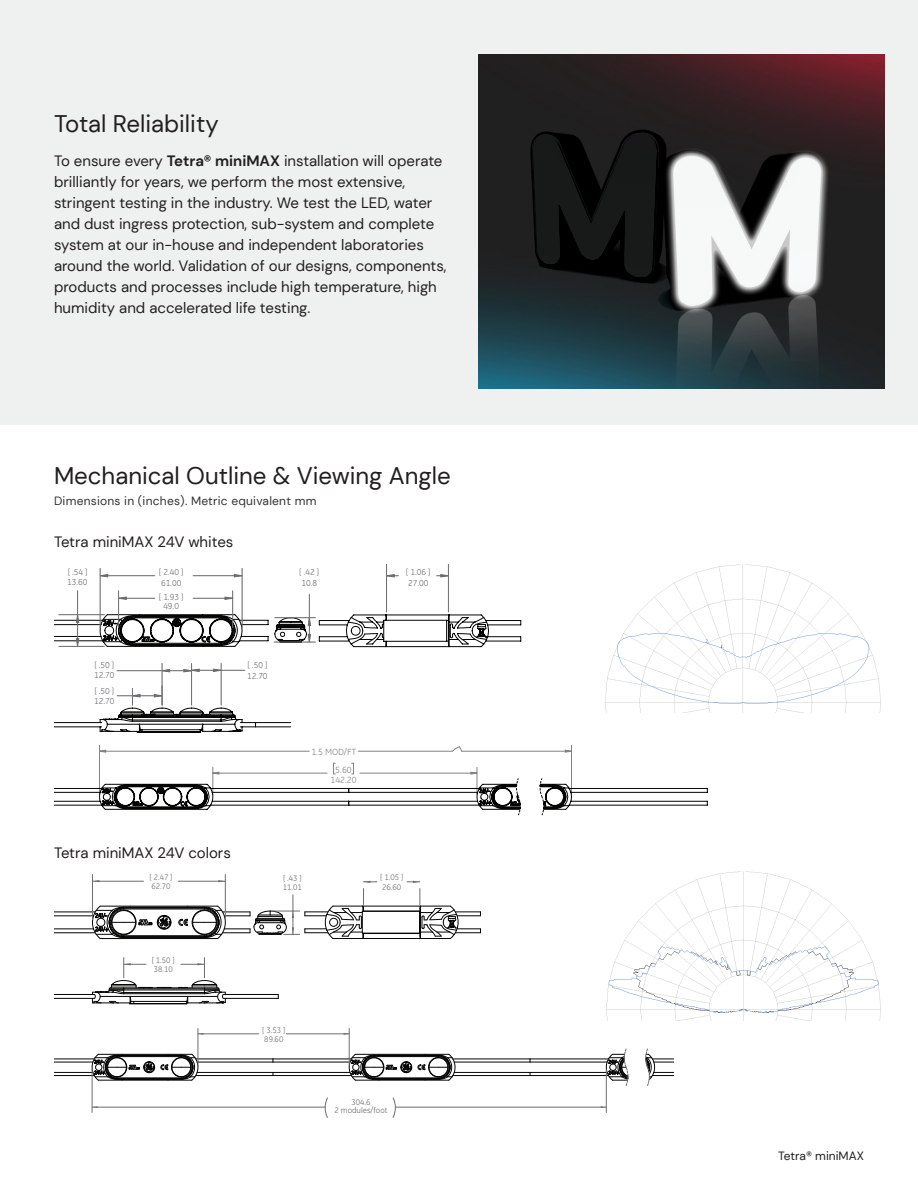
<style>
.page{position:relative;width:918px;height:1188px;background:#fff}
.page>*{position:absolute;margin:0;border:0;box-sizing:border-box;transform-origin:0 0}
.t1{font:24px "DM Sans";color:#231f20}
.t2{font:15px/21px "DM Sans";color:#231f20}
.t3{font:12px "DM Sans";letter-spacing:.02em;color:#323333}
.t4{font:12px "DM Sans";color:#1f2020}
.t5{font:9.15px/10.4px "GE Inspira";color:#818282;text-align:center}
.t6{font:8.85px/10.5px "GE Inspira";color:#6c6d70}
.t7{font:8.7px "GE Inspira";color:#6c6d70}
.t8{font:8.25px/9.4px "GE Inspira";color:#6c6d70}
.s1{font-weight:700}
.s2{font-size:8.85px}
</style>
<div class="page">
<div style="left:0;top:0;width:918px;height:424px;background:#eff1f0"></div>
<img style="left:478px;top:54px;width:406px;height:334px">
<img style="left:507px;top:115px;width:366px;height:273px">
<hr style="left:224px;top:994px;width:54px;height:1px;background:#050504">
<hr style="left:224px;top:998px;width:54px;height:1px;background:#050504">
<hr style="left:54px;top:994px;width:40px;height:1px;background:#050504">
<hr style="left:54px;top:998px;width:40px;height:1px;background:#050504">
<hr style="left:124px;top:989px;width:80px;height:1px;background:#050504">
<hr style="left:124px;top:990px;width:80px;height:1px;background:#050504">
<hr style="left:124px;top:988px;width:80px;height:1px;background:#050504">
<hr style="left:130px;top:1004px;width:57px;height:1px;background:#050504">
<hr style="left:134px;top:1003px;width:53px;height:1px;background:#050504">
<hr style="left:124px;top:993px;width:80px;height:1px;background:#050504">
<hr style="left:130px;top:996px;width:58px;height:1px;background:#050504">
<hr style="left:131px;top:1001px;width:56px;height:1px;background:#050504">
<hr style="left:124px;top:992px;width:80px;height:1px;background:#050504">
<hr style="left:363px;top:938px;width:58px;height:1px;background:#050504">
<hr style="left:364px;top:933px;width:56px;height:1px;background:#050504">
<hr style="left:364px;top:911px;width:56px;height:1px;background:#050504">
<hr style="left:363px;top:906px;width:58px;height:1px;background:#050504">
<hr style="left:54px;top:912px;width:41px;height:1px;background:#050504">
<hr style="left:54px;top:916px;width:40px;height:1px;background:#050504">
<hr style="left:54px;top:929px;width:40px;height:1px;background:#050504">
<hr style="left:54px;top:932px;width:41px;height:1px;background:#050504">
<hr style="left:124px;top:935px;width:80px;height:1px;background:#050504">
<hr style="left:124px;top:909px;width:80px;height:1px;background:#050504">
<hr style="left:124px;top:936px;width:80px;height:1px;background:#050504">
<hr style="left:124px;top:908px;width:80px;height:1px;background:#050504">
<hr style="left:124px;top:907px;width:80px;height:1px;background:#050504">
<hr style="left:130px;top:906px;width:58px;height:1px;background:#050504">
<hr style="left:124px;top:937px;width:80px;height:1px;background:#050504">
<hr style="left:130px;top:938px;width:58px;height:1px;background:#050504">
<svg style="left:91px;top:905px;width:81px;height:34px"></svg>
<div style="left:97px;top:918px;width:8px;height:9px;border:1px solid #050504;border-radius:50%"></div>
<hr style="left:196px;top:1059px;width:77px;height:1px;background:#050504">
<hr style="left:197px;top:1062px;width:76px;height:1px;background:#050504">
<hr style="left:197px;top:1072px;width:76px;height:1px;background:#050504">
<hr style="left:196px;top:1075px;width:77px;height:1px;background:#050504">
<hr style="left:54px;top:1059px;width:40px;height:1px;background:#050504">
<hr style="left:54px;top:1062px;width:39px;height:1px;background:#050504">
<hr style="left:54px;top:1072px;width:39px;height:1px;background:#050504">
<hr style="left:54px;top:1075px;width:40px;height:1px;background:#050504">
<hr style="left:453px;top:1059px;width:77px;height:1px;background:#050504">
<hr style="left:454px;top:1062px;width:76px;height:1px;background:#050504">
<hr style="left:454px;top:1072px;width:76px;height:1px;background:#050504">
<hr style="left:453px;top:1075px;width:77px;height:1px;background:#050504">
<hr style="left:273px;top:1059px;width:78px;height:1px;background:#050504">
<hr style="left:273px;top:1062px;width:77px;height:1px;background:#050504">
<hr style="left:273px;top:1072px;width:77px;height:1px;background:#050504">
<hr style="left:273px;top:1075px;width:78px;height:1px;background:#050504">
<hr style="left:530px;top:1059px;width:79px;height:1px;background:#050504">
<hr style="left:530px;top:1062px;width:77px;height:1px;background:#050504">
<hr style="left:530px;top:1072px;width:77px;height:1px;background:#050504">
<hr style="left:530px;top:1075px;width:79px;height:1px;background:#050504">
<svg style="left:91px;top:1053px;width:108px;height:28px"></svg>
<div style="left:95px;top:1064px;width:7px;height:7px;border:1px solid #050504;border-radius:50%"></div>
<svg style="left:348px;top:1053px;width:108px;height:28px"></svg>
<div style="left:352px;top:1064px;width:7px;height:7px;border:1px solid #050504;border-radius:50%"></div>
<svg style="left:419px;top:889px;width:62px;height:50px"></svg>
<hr style="left:92px;top:874px;width:1px;height:46px;background:#6c6d70">
<hr style="left:225px;top:874px;width:1px;height:46px;background:#6c6d70">
<hr style="left:92px;top:881px;width:52px;height:1px;background:#6c6d70">
<hr style="left:178px;top:881px;width:47px;height:1px;background:#6c6d70">
<hr style="left:198px;top:1028px;width:1px;height:37px;background:#6c6d70">
<hr style="left:349px;top:1028px;width:1px;height:37px;background:#6c6d70">
<hr style="left:198px;top:1034px;width:61px;height:1px;background:#6c6d70">
<hr style="left:286px;top:1034px;width:63px;height:1px;background:#6c6d70">
<svg style="left:324px;top:1098px;width:4px;height:20px"></svg>
<svg style="left:393px;top:1098px;width:3px;height:20px"></svg>
<hr style="left:92px;top:1069px;width:1px;height:43px;background:#6c6d70">
<hr style="left:606px;top:1069px;width:1px;height:43px;background:#6c6d70">
<hr style="left:92px;top:1107px;width:233px;height:1px;background:#6c6d70">
<hr style="left:395px;top:1107px;width:211px;height:1px;background:#6c6d70">
<svg style="left:605px;top:1049px;width:24px;height:37px"></svg>
<svg style="left:645px;top:1049px;width:29px;height:37px"></svg>
<svg style="left:92px;top:958px;width:80px;height:47px"></svg>
<svg style="left:178px;top:958px;width:48px;height:47px"></svg>
<svg style="left:178px;top:889px;width:186px;height:50px"></svg>
<svg style="left:364px;top:881px;width:13px;height:2px"></svg>
<svg style="left:407px;top:881px;width:13px;height:2px"></svg>
<svg style="left:198px;top:1033px;width:6px;height:2px"></svg>
<svg style="left:319px;top:614px;width:202px;height:34px"></svg>
<svg style="left:234px;top:574px;width:8px;height:3px"></svg>
<svg style="left:101px;top:574px;width:7px;height:3px"></svg>
<svg style="left:163px;top:669px;width:7px;height:3px"></svg>
<svg style="left:437px;top:574px;width:11px;height:3px"></svg>
<svg style="left:387px;top:574px;width:11px;height:3px"></svg>
<hr style="left:448px;top:564px;width:1px;height:48px;background:#6c6d70">
<hr style="left:386px;top:564px;width:1px;height:48px;background:#6c6d70">
<hr style="left:193px;top:575px;width:49px;height:1px;background:#6c6d70">
<hr style="left:100px;top:575px;width:55px;height:1px;background:#6c6d70">
<hr style="left:242px;top:568px;width:1px;height:60px;background:#6c6d70">
<hr style="left:100px;top:568px;width:1px;height:60px;background:#6c6d70">
<svg style="left:54px;top:591px;width:257px;height:56px"></svg>
<hr style="left:275px;top:617px;width:40px;height:1px;background:#6c6d70">
<hr style="left:274px;top:642px;width:41px;height:1px;background:#6c6d70">
<hr style="left:117px;top:670px;width:45px;height:1px;background:#6c6d70">
<hr style="left:162px;top:670px;width:30px;height:1px;background:#6c6d70">
<hr style="left:162px;top:663px;width:1px;height:42px;background:#6c6d70">
<hr style="left:191px;top:663px;width:1px;height:42px;background:#6c6d70">
<svg style="left:54px;top:686px;width:237px;height:47px"></svg>
<svg style="left:184px;top:669px;width:61px;height:3px"></svg>
<hr style="left:221px;top:663px;width:1px;height:42px;background:#6c6d70">
<hr style="left:358px;top:751px;width:95px;height:1px;background:#818282">
<svg style="left:452px;top:746px;width:10px;height:6px"></svg>
<hr style="left:462px;top:751px;width:109px;height:1px;background:#818282">
<hr style="left:100px;top:751px;width:209px;height:1px;background:#818282">
<hr style="left:571px;top:745px;width:1px;height:50px;background:#818282">
<hr style="left:99px;top:745px;width:1px;height:50px;background:#818282">
<svg style="left:54px;top:763px;width:654px;height:53px"></svg>
<img style="left:605px;top:564px;width:276px;height:148px">
<img style="left:606px;top:871px;width:275px;height:149px">
<h1 class="t1" style="left:54px;top:109px;width:166px">Total Reliability</h1>
<p class="t2" style="left:54px;top:151px;width:394px">To ensure every <span class="s1">Tetra® miniMAX</span> installation will operate brilliantly for years, we perform the most extensive, stringent testing in the industry. We test the LED, water and dust ingress protection, sub-system and complete system at our in-house and independent laboratories around the world. Validation of our designs, components, products and processes include high temperature, high humidity and accelerated life testing.</p>
<h1 class="t1" style="left:54px;top:461px;width:398px">Mechanical Outline &amp; Viewing Angle</h1>
<p class="t3" style="left:54px;top:494px;width:264px">Dimensions in (inches). Metric equivalent mm</p>
<p class="t2" style="left:54px;top:531px;width:181px">Tetra miniMAX 24V whites</p>
<p class="t7" style="left:68px;top:567px;width:21px"><span class="s2">[</span> .54 <span class="s2">]</span></p>
<p class="t6" style="left:67px;top:577px;width:22px">13.60</p>
<p class="t6" style="left:159px;top:567px;width:26px">[ 2.40 ]<br>61.00</p>
<p class="t6" style="left:159px;top:592px;width:26px;line-height:9.3px;text-align:center">[ 1.93 ]<br>49.0</p>
<p class="t7" style="left:94px;top:660px;width:21px"><span class="s2">[</span> .50 <span class="s2">]</span></p>
<p class="t6" style="left:94px;top:670px;width:22px">12.70</p>
<p class="t7" style="left:94px;top:686px;width:21px"><span class="s2">[</span> .50 <span class="s2">]</span></p>
<p class="t6" style="left:94px;top:696px;width:22px">12.70</p>
<p class="t7" style="left:248px;top:660px;width:21px"><span class="s2">[</span> .50 <span class="s2">]</span></p>
<p class="t6" style="left:247px;top:671px;width:22px">12.70</p>
<p class="t7" style="left:299px;top:567px;width:21px"><span class="s2">[</span> .42 <span class="s2">]</span></p>
<p class="t6" style="left:301px;top:578px;width:17px">10.8</p>
<p class="t5" style="left:311px;top:747px;width:46px">1.5 MOD/FT</p>
<p class="t5" style="left:330px;top:764px;width:28px">5.60<br>142.20</p>
<p class="t6" style="left:406px;top:567px;width:26px">[ 1.06 ]<br>27.00</p>
<p class="t2" style="left:54px;top:842px;width:178px">Tetra miniMAX 24V colors</p>
<p class="t8" style="left:150px;top:872px;width:25px">[ 2.47 ]<br>62.70</p>
<p class="t8" style="left:283px;top:873px;width:21px">[ .43 ]<br>11.01</p>
<p class="t8" style="left:380px;top:873px;width:25px">[ 1.05 ]<br>26.60</p>
<p class="t8" style="left:152px;top:955px;width:25px">[ 1.50 ]<br>38.10</p>
<p class="t8" style="left:262px;top:1025px;width:25px">[ 3.53 ]<br>89.60</p>
<p class="t8" style="left:335px;top:1098px;width:54px;line-height:8.6px;text-align:center">304.6<br>2 modules/foot</p>
<p class="t4" style="left:778px;top:1148px;width:87px">Tetra® miniMAX</p>
</div>
